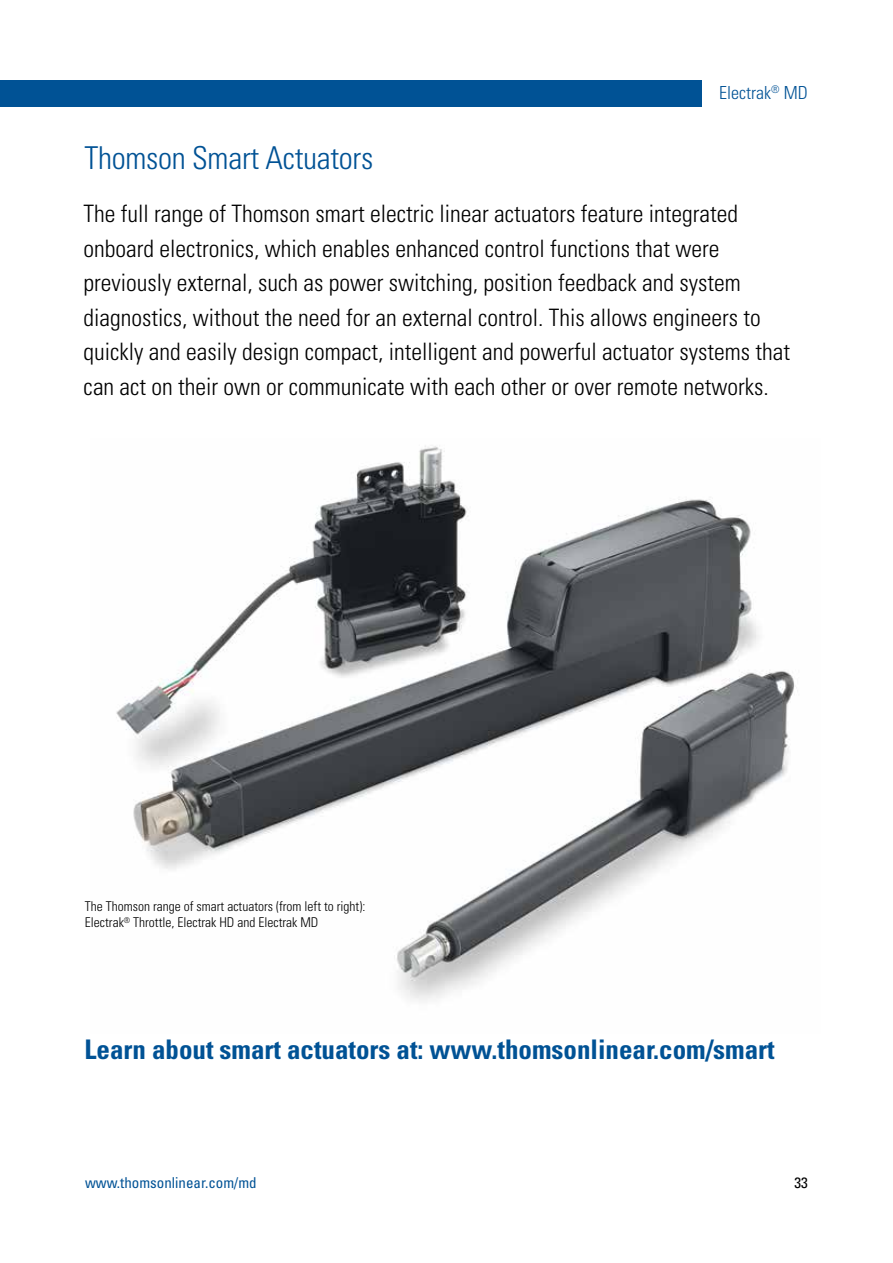
<style>
.page{position:relative;width:893px;height:1263px;background:#fff}
.page>*{position:absolute;margin:0;border:0;box-sizing:border-box;transform-origin:0 0}
.t1{font:300 condensed 31.5px "Univers LT Std";letter-spacing:-.01em;color:#005295}
.t2{font:700 condensed 27px "Univers LT Std";color:#005295}
.t3{font:300 condensed 24px/34.5px "Univers LT Std";color:#000}
.t4{font:300 condensed 18px "Univers LT Std";color:#005295}
.t5{font:condensed 15px "Univers LT Std";color:#005295}
.t6{font:condensed 15px "Univers LT Std";color:#000}
.t7{font:300 condensed 13.5px/16.2px "Univers LT Std";color:#000}
</style>
<div class="page">
<div style="left:0;top:80px;width:701px;height:27px;background:#005295"></div>
<img style="left:116px;top:445px;width:681px;height:556px">
<p class="t4" style="left:719px;top:82px;width:90px">Electrak<sup>®</sup> MD</p>
<h1 class="t1" style="left:85px;top:139px;width:290px">Thomson Smart Actuators</h1>
<p class="t3" style="left:84px;top:196px;width:708px">The full range of Thomson smart electric linear actuators feature integrated onboard electronics, which enables enhanced control functions that were previously external, such as power switching, position feedback and system diagnostics, without the need for an external control. This allows engineers to quickly and easily design compact, intelligent and powerful actuator systems that can act on their own or communicate with each other or over remote networks.</p>
<p class="t7" style="left:85px;top:898px;width:282px">The Thomson range of smart actuators (from left to right):<br>Electrak<sup>®</sup> Throttle, Electrak HD and Electrak MD</p>
<p class="t2" style="left:85px;top:1033px;width:692px">Learn about smart actuators at: www.thomsonlinear.com/smart</p>
<p class="t5" style="left:85px;top:1173px;width:173px">www.thomsonlinear.com/md</p>
<p class="t6" style="left:795px;top:1173px;width:15px">33</p>
</div>
